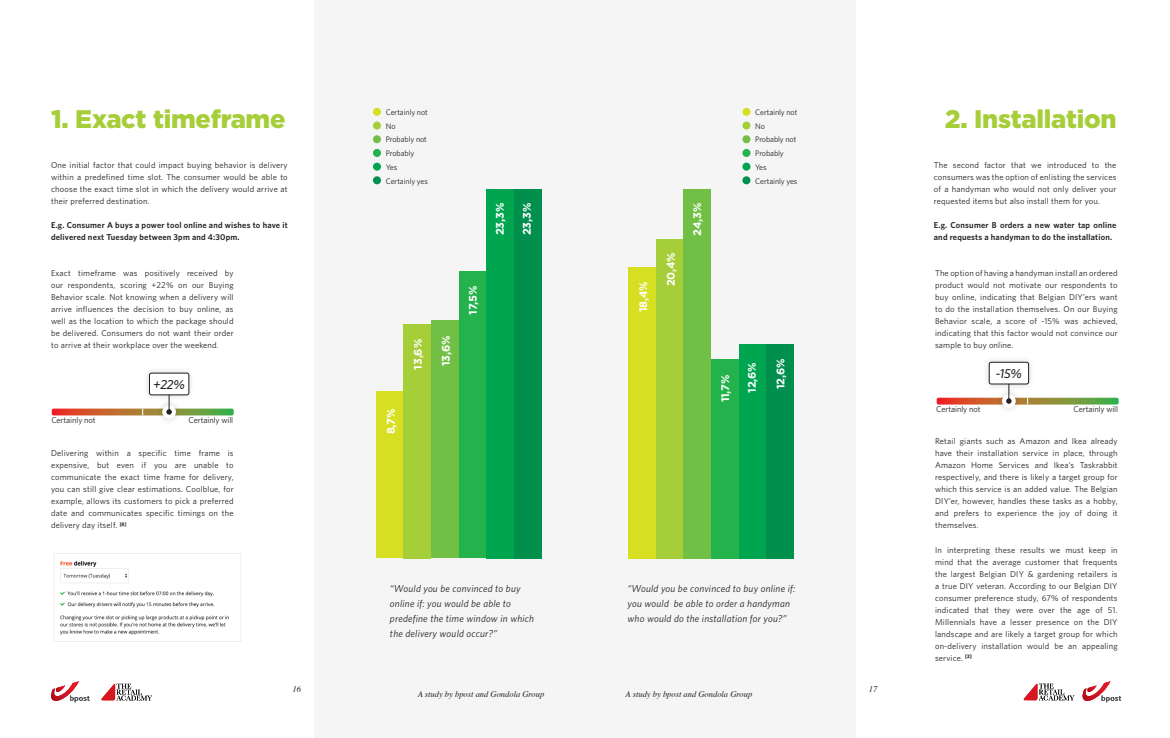
<style>
.page{position:relative;width:1170px;height:738px;background:#fff}
.page>*{position:absolute;margin:0;border:0;box-sizing:border-box;transform-origin:0 0}
.t1{font:900 25.4px "Gotham";letter-spacing:-.01em;color:#a6ce39}
.t2{font:italic 500 13.1px "Whitney";color:#231f20}
.t3{font:700 11px "Gotham";letter-spacing:-.02em;color:#fff}
.t4{font:italic 10px/15px "Whitney";letter-spacing:.02em;color:#231f20}
.t5{font:8.5px/12px "Whitney";letter-spacing:.02em;color:#231f20;text-align:justify}
.t6{font:600 8.5px/12px "Whitney";letter-spacing:.02em;color:#231f20}
.t7{font:italic 8.5px "Times";color:#231f20}
.t8{font:8.4px "Whitney";letter-spacing:-.01em;color:#231f20}
.t9{font:8px/13.7px "Whitney";letter-spacing:-.01em;color:#231f20}
</style>
<div class="page">
<div style="left:315px;top:0;width:270px;height:737px;background:#f5f5f6"></div>
<div style="left:585px;top:0;width:270px;height:737px;background:#f5f5f6"></div>
<svg style="left:101px;top:683px;width:51px;height:17px"></svg>
<svg style="left:1023px;top:683px;width:51px;height:16px"></svg>
<svg style="left:51px;top:681px;width:39px;height:20px"></svg>
<svg style="left:1082px;top:681px;width:38px;height:20px"></svg>
<div style="left:373px;top:135px;width:8px;height:8px;background:#71bf44;border-radius:50%"></div>
<div style="left:373px;top:108px;width:8px;height:8px;background:#d6df21;border-radius:50%"></div>
<div style="left:373px;top:121px;width:8px;height:8px;background:#a6ce39;border-radius:50%"></div>
<div style="left:373px;top:149px;width:8px;height:8px;background:#23b24b;border-radius:50%"></div>
<div style="left:373px;top:162px;width:8px;height:8px;background:#00a54f;border-radius:50%"></div>
<div style="left:373px;top:176px;width:8px;height:8px;background:#008f4d;border-radius:50%"></div>
<div style="left:742px;top:135px;width:8px;height:8px;background:#71bf44;border-radius:50%"></div>
<div style="left:742px;top:108px;width:8px;height:8px;background:#d6df21;border-radius:50%"></div>
<div style="left:742px;top:121px;width:8px;height:8px;background:#a6ce39;border-radius:50%"></div>
<div style="left:742px;top:149px;width:8px;height:8px;background:#23b24b;border-radius:50%"></div>
<div style="left:742px;top:162px;width:8px;height:8px;background:#00a54f;border-radius:50%"></div>
<div style="left:742px;top:176px;width:8px;height:8px;background:#008f4d;border-radius:50%"></div>
<div style="left:375px;top:391px;width:28px;height:167px;background:#d6df21"></div>
<div style="left:403px;top:324px;width:28px;height:234px;background:#a6ce39"></div>
<div style="left:431px;top:320px;width:28px;height:238px;background:#71bf44"></div>
<div style="left:459px;top:271px;width:27px;height:287px;background:#23b24b"></div>
<div style="left:486px;top:189px;width:28px;height:369px;background:#00a54f"></div>
<div style="left:514px;top:189px;width:28px;height:369px;background:#008f4d"></div>
<div style="left:627px;top:267px;width:28px;height:291px;background:#d6df21"></div>
<div style="left:655px;top:239px;width:28px;height:319px;background:#a6ce39"></div>
<div style="left:683px;top:189px;width:28px;height:369px;background:#71bf44"></div>
<div style="left:711px;top:358px;width:27px;height:200px;background:#23b24b"></div>
<div style="left:738px;top:344px;width:28px;height:214px;background:#00a54f"></div>
<div style="left:766px;top:344px;width:28px;height:214px;background:#008f4d"></div>
<div style="left:156px;top:398px;width:26px;height:26px;background:#fbfbfb"></div>
<div style="left:162px;top:405px;width:14px;height:13px;background:#fff;border-radius:50%"></div>
<div style="left:143px;top:366px;width:52px;height:51px;background:#231f20;opacity:.2"></div>
<div style="left:149px;top:373px;width:40px;height:21px;background:#fff;border-radius:2px"></div>
<div style="left:149px;top:372px;width:40px;height:23px;border:1px solid #231f20;border-radius:2px"></div>
<svg style="left:52px;top:394px;width:182px;height:21px"></svg>
<div style="left:995px;top:387px;width:26px;height:27px;background:#231f20;opacity:.2"></div>
<div style="left:1001px;top:394px;width:14px;height:13px;background:#fff;border-radius:50%"></div>
<div style="left:982px;top:355px;width:52px;height:51px;background:#231f20;opacity:.2"></div>
<div style="left:988px;top:362px;width:40px;height:21px;background:#fff;border-radius:2px"></div>
<div style="left:988px;top:362px;width:40px;height:22px;border:1px solid #231f20;border-radius:2px"></div>
<svg style="left:936px;top:383px;width:182px;height:21px"></svg>
<img style="left:54px;top:553px;width:187px;height:89px">
<p class="t9" style="left:385px;top:105px;width:43px">Certainly not<br>No</p>
<p class="t9" style="left:385px;top:146px;width:44px">Probably<br>Yes<br>Certainly yes</p>
<p class="t9" style="left:755px;top:105px;width:43px">Certainly not<br>No</p>
<p class="t9" style="left:755px;top:146px;width:44px">Probably<br>Yes<br>Certainly yes</p>
<h1 class="t1" style="left:51px;top:102px;width:236px">1. Exact timeframe</h1>
<h1 class="t1" style="left:944px;top:102px;width:173px">2. Installation</h1>
<p class="t9" style="left:385px;top:132px;width:43px">Probably not</p>
<p class="t9" style="left:755px;top:132px;width:43px">Probably not</p>
<p class="t5" style="left:51px;top:159px;width:238px">One initial factor that could impact buying behavior is delivery within a predefined time slot. The consumer would be able to choose the exact time slot in which the delivery would arrive at their preferred destination.</p>
<p class="t6" style="left:51px;top:219px;width:238px">E.g. Consumer A buys a power tool online and wishes to have it delivered next Tuesday between 3pm and 4:30pm.</p>
<p class="t5" style="left:933px;top:159px;width:184px">The second factor that we introduced to the consumers was the option of enlisting the services of a handyman who would not only deliver your requested items but also install them for you.</p>
<p class="t6" style="left:933px;top:219px;width:184px">E.g. Consumer B orders a new water tap online and requests a handyman to do the installation.</p>
<p class="t5" style="left:934px;top:267px;width:184px">The option of having a handyman install an ordered product would not motivate our respondents to buy online, indicating that Belgian DIY’ers want to do the installation themselves. On our Buying Behavior scale, a score of -15% was achieved, indicating that this factor would not convince our sample to buy online.</p>
<p class="t3" style="left:689px;top:235px;width:34px;rotate:-90deg">24,3%</p>
<p class="t3" style="left:492px;top:235px;width:34px;rotate:-90deg">23,3%</p>
<p class="t3" style="left:519px;top:235px;width:34px;rotate:-90deg">23,3%</p>
<p class="t3" style="left:663px;top:286px;width:35px;rotate:-90deg">20,4%</p>
<p class="t5" style="left:51px;top:267px;width:184px">Exact timeframe was positively received by our respondents, scoring +22% on our Buying Behavior scale. Not knowing when a delivery will arrive influences the decision to buy online, as well as the location to which the package should be delivered. Consumers do not want their order to arrive at their workplace over the weekend.</p>
<p class="t3" style="left:635px;top:312px;width:32px;rotate:-90deg">18,4%</p>
<p class="t3" style="left:465px;top:314px;width:31px;rotate:-90deg">17,5%</p>
<p class="t3" style="left:410px;top:369px;width:32px;rotate:-90deg">13,6%</p>
<p class="t3" style="left:438px;top:365px;width:32px;rotate:-90deg">13,6%</p>
<p class="t3" style="left:744px;top:392px;width:32px;rotate:-90deg">12,6%</p>
<p class="t3" style="left:773px;top:389px;width:32px;rotate:-90deg">12,6%</p>
<h2 class="t2" style="left:995px;top:364px;width:28px">-15%</h2>
<p class="t3" style="left:717px;top:402px;width:29px;rotate:-90deg">11,7%</p>
<h2 class="t2" style="left:153px;top:375px;width:33px">+22%</h2>
<p class="t8" style="left:51px;top:414px;width:46px">Certainly not</p>
<p class="t8" style="left:188px;top:414px;width:46px">Certainly will</p>
<p class="t5" style="left:51px;top:447px;width:184px">Delivering within a specific time frame is expensive, but even if you are unable to communicate the exact time frame for delivery, you can still give clear estimations. Coolblue, for example, allows its customers to pick a preferred date and communicates specific timings on the delivery day itself. <sup>[8]</sup></p>
<p class="t3" style="left:383px;top:434px;width:27px;rotate:-90deg">8,7%</p>
<p class="t4" style="left:390px;top:580px;width:146px">“Would you be convinced to buy online if: you would be able to predefine the time window in which the delivery would occur?”</p>
<p class="t4" style="left:627px;top:580px;width:169px">“Would you be convinced to buy online if: you would be able to order a handyman who would do the installation for you?”</p>
<p class="t7" style="left:292px;top:681px;width:10px">16</p>
<p class="t7" style="left:868px;top:681px;width:10px">17</p>
<p class="t7" style="left:417px;top:686px;width:128px">A study by bpost and Gondola Group</p>
<p class="t7" style="left:625px;top:686px;width:128px">A study by bpost and Gondola Group</p>
<p class="t8" style="left:936px;top:403px;width:46px">Certainly not</p>
<p class="t8" style="left:1073px;top:403px;width:46px">Certainly will</p>
<p class="t5" style="left:934px;top:435px;width:184px">Retail giants such as Amazon and Ikea already have their installation service in place, through Amazon Home Services and Ikea’s Taskrabbit respectively, and there is likely a target group for which this service is an added value. The Belgian DIY’er, however, handles these tasks as a hobby, and prefers to experience the joy of doing it themselves.</p>
<p class="t5" style="left:934px;top:543px;width:184px">In interpreting these results we must keep in mind that the average customer that frequents the largest Belgian DIY &amp; gardening retailers is a true DIY veteran. According to our Belgian DIY consumer preference study, 67% of respondents indicated that they were over the age of 51.<br>Millennials have a lesser presence on the DIY landscape and are likely a target group for which on-delivery installation would be an appealing service. <sup>[2]</sup></p>
</div>
